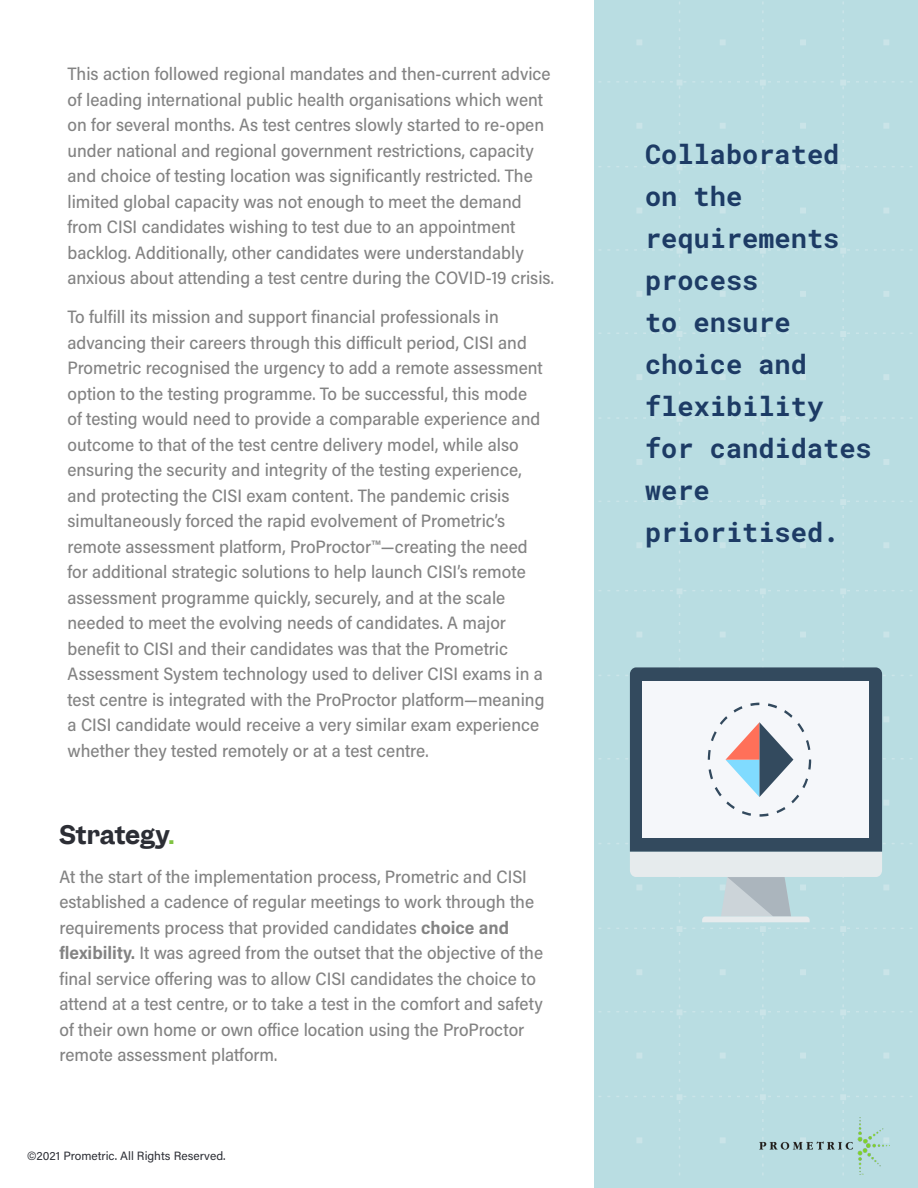
<style>
.page{position:relative;width:918px;height:1188px;background:#fff}
.page>*{position:absolute;margin:0;border:0;box-sizing:border-box;transform-origin:0 0}
.t1{font:700 27px/42px "Roboto Mono";color:#1d3b65}
.t2{font:600 24px "Garnett";color:#2c2e35}
.t3{font:500 18px/25.5px "Acumin Pro Semi Cond";color:#838383}
.t4{font:12px "Acumin Pro";color:#2c2e35}
.s1{color:#80c342}
.s2{font-weight:700}
</style>
<div class="page">
<div style="left:594px;top:0;width:324px;height:1188px;background:#b9dde2"></div>
<svg style="left:599px;top:2px;width:313px;height:1173px"></svg>
<p class="t3" style="left:68px;top:60px;width:488px">This action followed regional mandates and then-current advice of leading international public health organisations which went on for several months. As test centres slowly started to re-open under national and regional government restrictions, capacity and choice of testing location was significantly restricted. The limited global capacity was not enough to meet the demand from CISI candidates wishing to test due to an appointment backlog. Additionally, other candidates were understandably anxious about attending a test centre during the COVID-19 crisis.</p>
<p class="t3" style="left:68px;top:303px;width:478px">To fulfill its mission and support financial professionals in advancing their careers through this difficult period, CISI and Prometric recognised the urgency to add a remote assessment option to the testing programme. To be successful, this mode of testing would need to provide a comparable experience and outcome to that of the test centre delivery model, while also ensuring the security and integrity of the testing experience, and protecting the CISI exam content. The pandemic crisis simultaneously forced the rapid evolvement of Prometric’s remote assessment platform, ProProctor™—creating the need for additional strategic solutions to help launch CISI’s remote assessment programme quickly, securely, and at the scale needed to meet the evolving needs of candidates. A major benefit to CISI and their candidates was that the Prometric Assessment System technology used to deliver CISI exams in a test centre is integrated with the ProProctor platform—meaning a CISI candidate would receive a very similar exam experience whether they tested remotely or at a test centre.</p>
<p class="t2" style="left:59px;top:819px;width:116px">Strategy<span class="s1">.</span></p>
<p class="t3" style="left:59px;top:863px;width:485px">At the start of the implementation process, Prometric and CISI established a cadence of regular meetings to work through the requirements process that provided candidates <span class="s2">choice and flexibility.</span> It was agreed from the outset that the objective of the final service offering was to allow CISI candidates the choice to attend at a test centre, or to take a test in the comfort and safety of their own home or own office location using the ProProctor remote assessment platform.</p>
<p class="t4" style="left:27px;top:1148px;width:200px">©2021 Prometric. All Rights Reserved.</p>
<p class="t1" style="left:645px;top:133px;width:228px">Collaborated on the requirements process<br>to ensure choice and flexibility for candidates were prioritised.</p>
</div>
